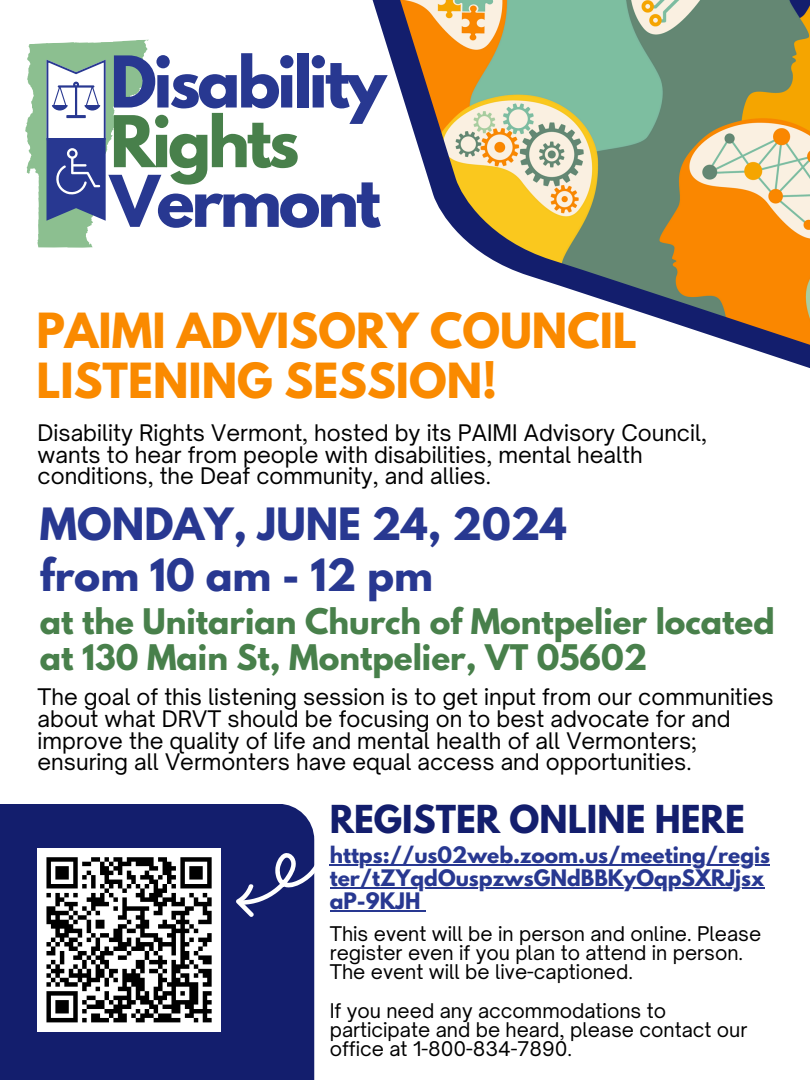
<style>
.page{position:relative;width:810px;height:1080px;background:#fff}
.page>*{position:absolute;margin:0;border:0;box-sizing:border-box;transform-origin:0 0}
.t1{font:700 63.12px/59.7px "League Spartan";letter-spacing:-.05em;color:#283891}
.t2{font:700 42.94px/49.7px "League Spartan";color:#fa8a00}
.t3{font:700 39.44px "League Spartan";color:#283891}
.t4{font:700 34.12px "League Spartan";color:#131e6d}
.t5{font:700 31.25px/36.1px "League Spartan";color:#48804b}
.t6{font:21.88px/21.6px "Open Sauce One";color:#000}
.t7{font:700 20.19px/23px "League Spartan";color:#283891}
.t8{font:19.38px/19.2px "Open Sauce One";color:#000}
.s1{color:#48804b}
</style>
<div class="page">
<img style="left:372px;top:0;width:438px;height:368px">
<div style="left:0;top:804px;width:314px;height:276px;background:#131e6d"></div>
<svg style="left:25px;top:39px;width:124px;height:209px"></svg>
<svg style="left:236px;top:824px;width:94px;height:94px"></svg>
<hr style="left:330px;top:864px;width:440px;height:2px;background:#283891">
<hr style="left:330px;top:888px;width:434px;height:1px;background:#283891">
<hr style="left:330px;top:911px;width:90px;height:1px;background:#283891">
<div style="left:38px;top:848px;width:183px;height:183px;background:#fff"></div>
<svg style="left:46px;top:857px;width:166px;height:166px"></svg>
<h1 class="t1" style="left:110px;top:60px;width:278px">Disability<br><span class="s1">Rights<br></span>Vermont</h1>
<p class="t2" style="left:36px;top:311px;width:602px">PAIMI ADVISORY COUNCIL<br>LISTENING SESSION!</p>
<p class="t6" style="left:38px;top:422px;width:671px">Disability Rights Vermont, hosted by its PAIMI Advisory Council, wants to hear from people with disabilities, mental health conditions, the Deaf community, and allies.</p>
<h2 class="t3" style="left:40px;top:504px;width:528px">MONDAY, JUNE 24, 2024</h2>
<h2 class="t3" style="left:40px;top:555px;width:395px">from 10 am - 12 pm</h2>
<p class="t5" style="left:40px;top:608px;width:736px">at the Unitarian Church of Montpelier located at 130 Main St, Montpelier, VT 05602</p>
<p class="t6" style="left:38px;top:686px;width:738px">The goal of this listening session is to get input from our communities about what DRVT should be focusing on to best advocate for and improve the quality of life and mental health of all Vermonters; ensuring all Vermonters have equal access and opportunities.</p>
<p class="t4" style="left:330px;top:803px;width:417px">REGISTER ONLINE HERE</p>
<h3 class="t7" style="left:330px;top:846px;width:442px">https://us02web.zoom.us/meeting/regis</h3>
<h5 class="t7" style="left:330px;top:869px;width:436px">ter/tZYqdOuspzwsGNdBBKyOqpSXRJjsx aP-9KJH</h5>
<p class="t8" style="left:330px;top:924px;width:433px">This event will be in person and online. Please register even if you plan to attend in person.<br>The event will be live-captioned.</p>
<p class="t8" style="left:330px;top:1001px;width:419px">If you need any accommodations to participate and be heard, please contact our office at 1-800-834-7890.</p>
</div>
